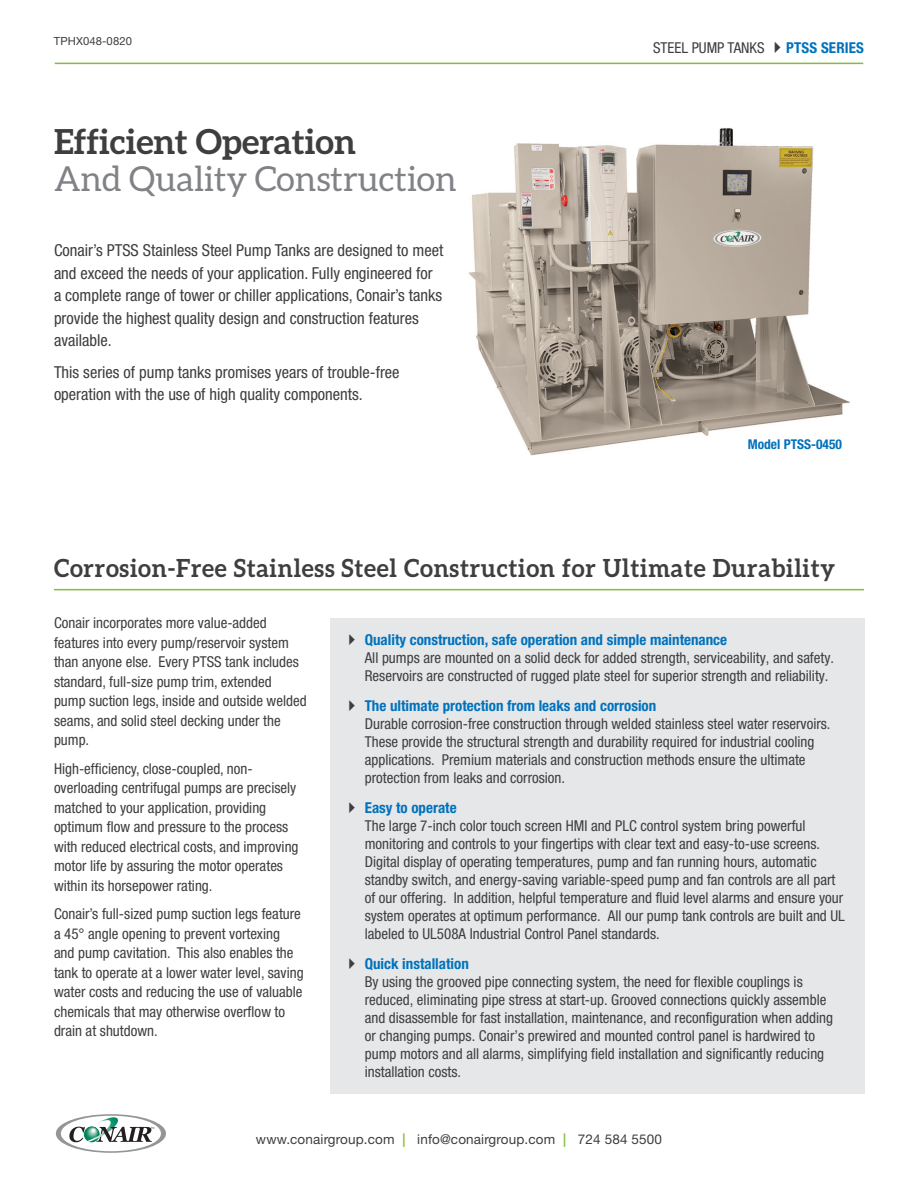
<style>
.page{position:relative;width:918px;height:1188px;background:#fff}
.page>*{position:absolute;margin:0;border:0;box-sizing:border-box;transform-origin:0 0}
.t1{font:34.5px "Aleo";color:#808285}
.t2{font:700 34.5px "Aleo";color:#3e3e3f}
.t3{font:700 24.9px "Aleo";letter-spacing:.03em;color:#3e3e3f;scale:.96 1}
.t4{font:condensed 16.5px/22.5px "Helvetica Neue";color:#3e3e3f}
.t5{font:condensed 15px/19.5px "Helvetica Neue";color:#3e3e3f}
.t6{font:700 condensed 15px "Helvetica Neue";color:#0072bc}
.t7{font:13.5px "Helvetica Neue";letter-spacing:.01em;color:#3e3e3f}
.t8{font:700 condensed 13.5px "Helvetica Neue";color:#0072bc}
.t9{font:11.25px "Helvetica Neue";letter-spacing:.01em;color:#3e3e3f}
.s1{font-weight:700;color:#0072bc}
.s2{font-weight:500;color:#85bd3b}
</style>
<div class="page">
<hr style="left:55px;top:63px;width:808px;height:1px;background:#85bd3b">
<svg style="left:56px;top:1114px;width:110px;height:39px"></svg>
<div style="left:330px;top:618px;width:534px;height:476px;background:#e6e7e9"></div>
<hr style="left:54px;top:589px;width:810px;height:1px;background:#85bd3b">
<img style="left:468px;top:128px;width:382px;height:328px">
<p class="t9" style="left:54px;top:34px;width:80px">TPHX048-0820</p>
<h1 class="t2" style="left:54px;top:121px;width:304px">Efficient Operation</h1>
<h1 class="t1" style="left:54px;top:160px;width:404px">And Quality Construction</h1>
<p class="t4" style="left:54px;top:239px;width:391px">Conair’s PTSS Stainless Steel Pump Tanks are designed to meet and exceed the needs of your application. Fully engineered for a complete range of tower or chiller applications, Conair’s tanks provide the highest quality design and construction features available.</p>
<p class="t4" style="left:54px;top:360px;width:347px">This series of pump tanks promises years of trouble-free operation with the use of high quality components.</p>
<p class="t5" style="left:653px;top:38px;width:212px">STEEL PUMP TANKS ✔<span class="s1">PTSS SERIES</span></p>
<p class="t8" style="left:748px;top:436px;width:96px">Model PTSS-0450</p>
<h2 class="t3" style="left:54px;top:554px;width:815px">Corrosion-Free Stainless Steel Construction for Ultimate Durability</h2>
<p class="t5" style="left:54px;top:613px;width:254px">Conair incorporates more value-added features into every pump/reservoir system than anyone else. Every PTSS tank includes standard, full-size pump trim, extended pump suction legs, inside and outside welded seams, and solid steel decking under the pump.</p>
<p class="t5" style="left:54px;top:759px;width:246px">High-efficiency, close-coupled, non&shy;overloading centrifugal pumps are precisely matched to your application, providing optimum flow and pressure to the process with reduced electrical costs, and improving motor life by assuring the motor operates within its horsepower rating.</p>
<p class="t5" style="left:54px;top:904px;width:251px">Conair’s full-sized pump suction legs feature a 45° angle opening to prevent vortexing and pump cavitation. This also enables the tank to operate at a lower water level, saving water costs and reducing the use of valuable chemicals that may otherwise overflow to drain at shutdown.</p>
<p class="t6" style="left:365px;top:631px;width:364px">Quality construction, safe operation and simple maintenance</p>
<p class="t5" style="left:365px;top:649px;width:471px;line-height:18px">All pumps are mounted on a solid deck for added strength, serviceability, and safety.<br>Reservoirs are constructed of rugged plate steel for superior strength and reliability.</p>
<p class="t6" style="left:365px;top:697px;width:293px">The ultimate protection from leaks and corrosion</p>
<p class="t5" style="left:365px;top:715px;width:467px;line-height:18px">Durable corrosion-free construction through welded stainless steel water reservoirs.<br>These provide the structural strength and durability required for industrial cooling applications. Premium materials and construction methods ensure the ultimate protection from leaks and corrosion.</p>
<p class="t6" style="left:365px;top:799px;width:93px">Easy to operate</p>
<p class="t5" style="left:365px;top:817px;width:482px;line-height:18px">The large 7-inch color touch screen HMI and PLC control system bring powerful monitoring and controls to your fingertips with clear text and easy-to-use screens.<br>Digital display of operating temperatures, pump and fan running hours, automatic standby switch, and energy-saving variable-speed pump and fan controls are all part of our offering. In addition, helpful temperature and fluid level alarms and ensure your system operates at optimum performance. All our pump tank controls are built and UL labeled to UL508A Industrial Control Panel standards.</p>
<p class="t6" style="left:365px;top:955px;width:106px">Quick installation</p>
<p class="t5" style="left:365px;top:973px;width:470px;line-height:18px">By using the grooved pipe connecting system, the need for flexible couplings is reduced, eliminating pipe stress at start-up. Grooved connections quickly assemble and disassemble for fast installation, maintenance, and reconfiguration when adding or changing pumps. Conair’s prewired and mounted control panel is hardwired to pump motors and all alarms, simplifying field installation and significantly reducing installation costs.</p>
<p class="t7" style="left:256px;top:1131px;width:408px">www.conairgroup.com <span class="s2">|</span> info@conairgroup.com <span class="s2">|</span> 724 584 5500</p>
</div>
